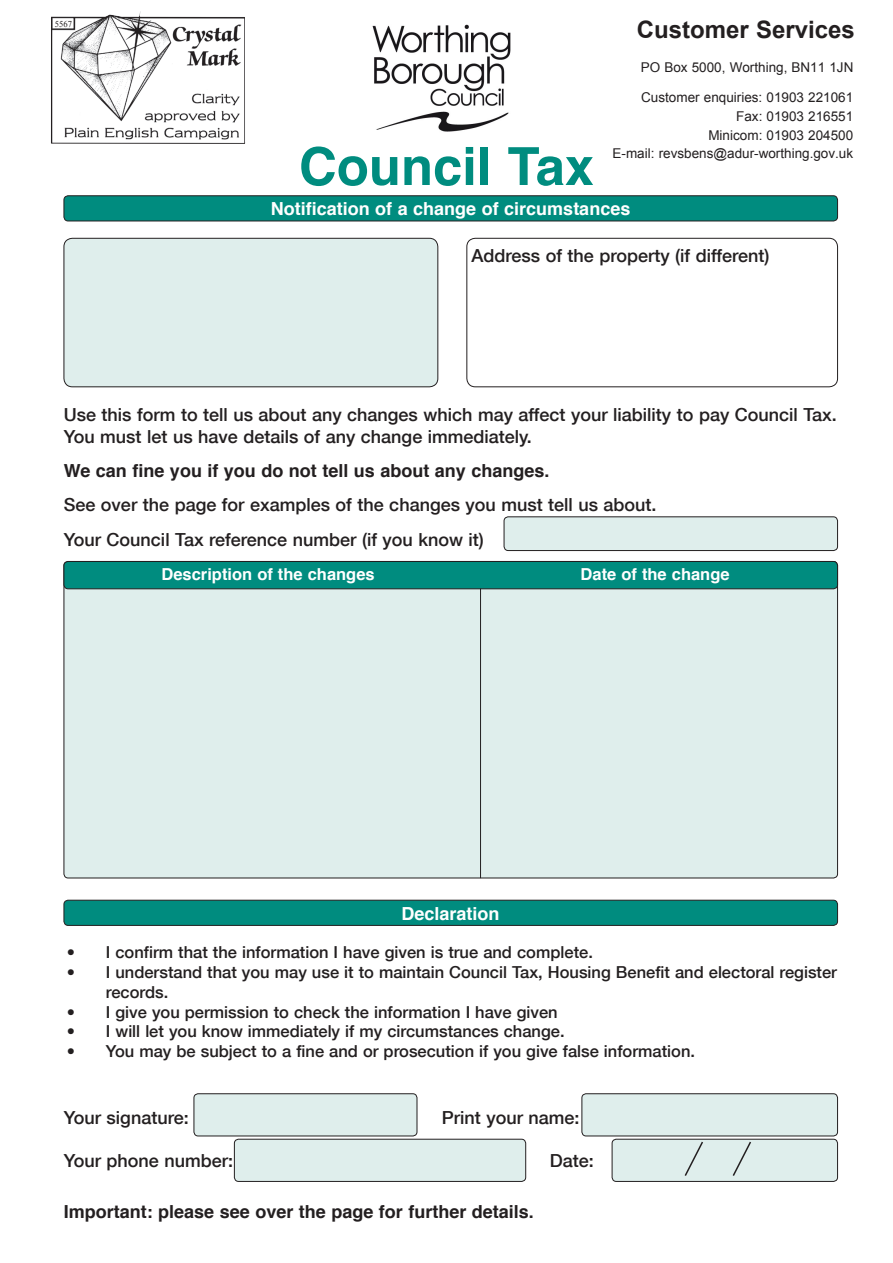
<style>
.page{position:relative;width:893px;height:1263px;background:#fff}
.page>*{position:absolute;margin:0;border:0;box-sizing:border-box;transform-origin:0 0}
.t1{font:700 52.5px "Helvetica";color:#008c7f}
.t2{font:700 24px "Arial";color:#231f20}
.t3{font:500 18px/21.6px "Helvetica Neue";color:#231f20}
.t4{font:700 18px "Helvetica";color:#231f20}
.t5{font:700 18px "Helvetica";color:#fff}
.t6{font:500 16.5px/19.8px "Helvetica Neue";color:#231f20}
.t7{font:700 16.5px "Helvetica";color:#fff}
.t8{font:13.5px/18.8px "Arial";color:#231f20;text-align:right}
.t9{font:9px "Times New Roman";color:#231f20;scale:.95 1}
</style>
<div class="page">
<img style="left:51px;top:11px;width:194px;height:133px">
<div style="left:64px;top:196px;width:773px;height:25px;background:#008c7f;border-radius:4px"></div>
<div style="left:64px;top:196px;width:774px;height:25px;border:1px solid #231f20;border-radius:4px"></div>
<div style="left:64px;top:238px;width:374px;height:149px;background:#dfeeec;border-radius:9px"></div>
<div style="left:64px;top:238px;width:374px;height:149px;border:1px solid #231f20;border-radius:9px"></div>
<div style="left:467px;top:238px;width:371px;height:149px;border:1px solid #231f20;border-radius:9px"></div>
<div style="left:504px;top:517px;width:333px;height:33px;background:#dfeeec;border-radius:4px"></div>
<div style="left:504px;top:517px;width:334px;height:34px;border:1px solid #231f20;border-radius:4px"></div>
<div style="left:64px;top:561px;width:773px;height:317px;background:#dfeeec;border-radius:4px"></div>
<hr style="left:480px;top:561px;width:1px;height:317px;background:#231f20">
<div style="left:64px;top:561px;width:773px;height:28px;background:#008c7f;border-radius:4px"></div>
<div style="left:64px;top:561px;width:774px;height:28px;border:1px solid #231f20;border-radius:4px"></div>
<div style="left:64px;top:900px;width:773px;height:25px;background:#008c7f;border-radius:4px"></div>
<div style="left:64px;top:900px;width:774px;height:25px;border:1px solid #231f20;border-radius:4px"></div>
<div style="left:194px;top:1094px;width:223px;height:42px;background:#dfeeec;border-radius:4px"></div>
<div style="left:194px;top:1093px;width:223px;height:43px;border:1px solid #231f20;border-radius:4px"></div>
<div style="left:582px;top:1094px;width:255px;height:42px;background:#dfeeec;border-radius:4px"></div>
<div style="left:582px;top:1093px;width:256px;height:43px;border:1px solid #231f20;border-radius:4px"></div>
<div style="left:234px;top:1139px;width:292px;height:42px;background:#dfeeec;border-radius:4px"></div>
<div style="left:234px;top:1139px;width:292px;height:42px;border:1px solid #231f20;border-radius:4px"></div>
<div style="left:612px;top:1139px;width:225px;height:42px;background:#dfeeec;border-radius:4px"></div>
<div style="left:612px;top:1139px;width:226px;height:42px;border:1px solid #231f20;border-radius:4px"></div>
<svg style="left:683px;top:1140px;width:21px;height:36px"></svg>
<svg style="left:731px;top:1140px;width:21px;height:36px"></svg>
<img style="left:372px;top:24px;width:139px;height:108px">
<p class="t9" style="left:55px;top:18px;width:20px">5567</p>
<h1 class="t1" style="left:299px;top:124px;width:297px">Council Tax</h1>
<h2 class="t2" style="left:637px;top:13px;width:219px">Customer Services</h2>
<p class="t8" style="left:641px;top:58px;width:214px">PO Box 5000, Worthing, BN11 1JN</p>
<p class="t8" style="left:613px;top:88px;width:242px">Customer enquiries: 01903 221061<br>Fax: 01903 216551<br>Minicom: 01903 204500<br>E-mail: revsbens@adur-worthing.gov.uk</p>
<p class="t5" style="left:271px;top:194px;width:361px">Notification of a change of circumstances</p>
<p class="t3" style="left:471px;top:244px;width:300px">Address of the property (if different)</p>
<p class="t3" style="left:64px;top:403px;width:775px">Use this form to tell us about any changes which may affect your liability to pay Council Tax.<br>You must let us have details of any change immediately.</p>
<p class="t4" style="left:64px;top:456px;width:487px">We can fine you if you do not tell us about any changes.</p>
<p class="t3" style="left:64px;top:487px;width:594px;line-height:34.3px">See over the page for examples of the changes you must tell us about.<br>Your Council Tax reference number (if you know it)</p>
<p class="t7" style="left:162px;top:561px;width:215px">Description of the changes</p>
<p class="t7" style="left:581px;top:561px;width:150px">Date of the change</p>
<p class="t5" style="left:402px;top:899px;width:100px">Declaration</p>
<p class="t6" style="left:67px;top:942px;width:528px">• I confirm that the information I have given is true and complete.</p>
<p class="t6" style="left:106px;top:961px;width:733px;text-indent:-39px">• I understand that you may use it to maintain Council Tax, Housing Benefit and electoral register records.</p>
<p class="t6" style="left:67px;top:1001px;width:492px">• I give you permission to check the information I have given</p>
<p class="t6" style="left:67px;top:1021px;width:499px">• I will let you know immediately if my circumstances change.</p>
<p class="t6" style="left:67px;top:1041px;width:630px">• You may be subject to a fine and or prosecution if you give false information.</p>
<p class="t3" style="left:64px;top:1106px;width:126px">Your signature:</p>
<p class="t3" style="left:442px;top:1106px;width:139px">Print your name:</p>
<p class="t3" style="left:64px;top:1149px;width:171px">Your phone number:</p>
<p class="t3" style="left:550px;top:1149px;width:46px">Date:</p>
<p class="t4" style="left:64px;top:1197px;width:472px">Important: please see over the page for further details.</p>
</div>
